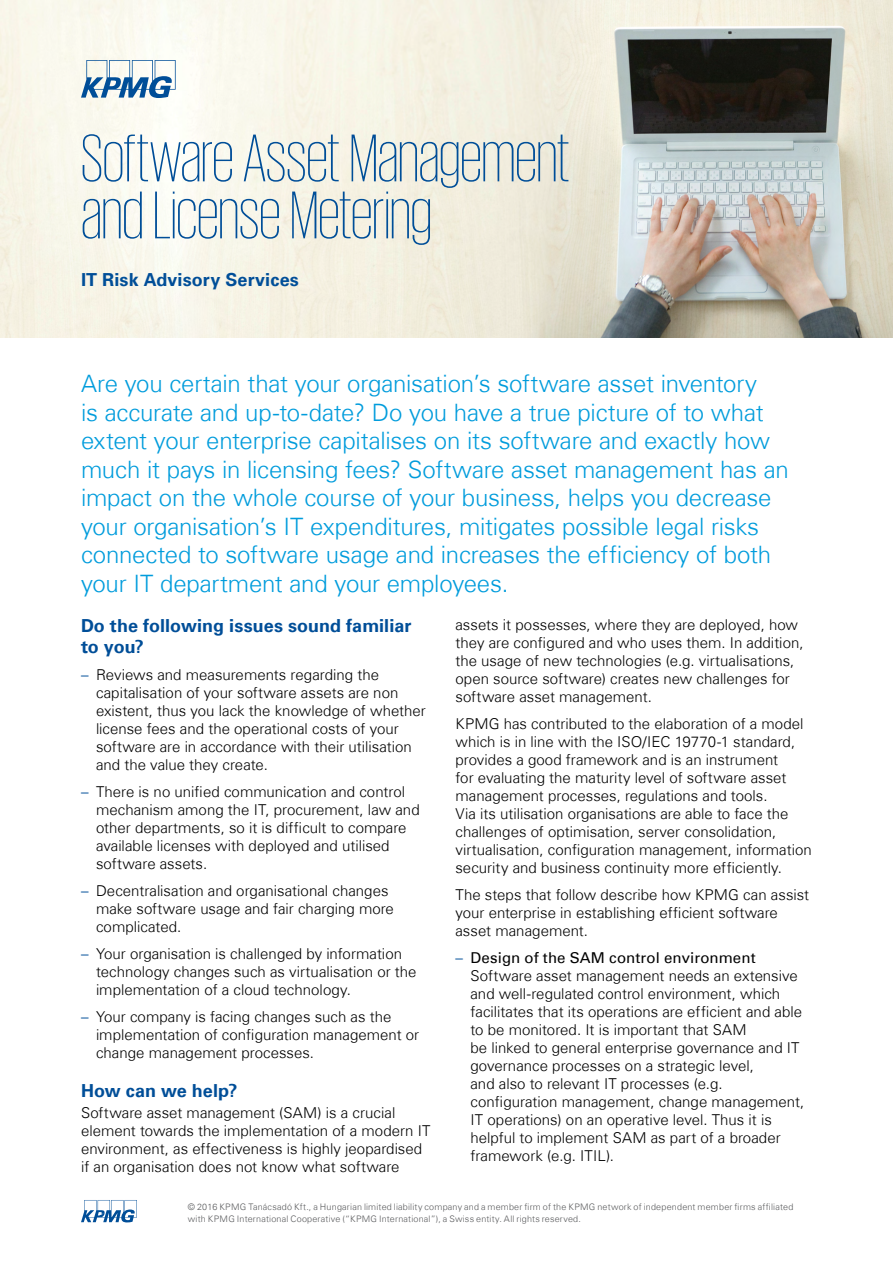
<style>
.page{position:relative;width:893px;height:1263px;background:#fff}
.page>*{position:absolute;margin:0;border:0;box-sizing:border-box;transform-origin:0 0}
.t1{font:200 69px/57px "KPMG";letter-spacing:-.01em;color:#004e98}
.t2{font:300 24px/28.5px "Universfor KPMG";letter-spacing:-.01em;color:#009cdc}
.t3{font:700 18px/21px "Universfor KPMG";letter-spacing:.005em;color:#004e98}
.t4{font:300 15px/18px "Universfor KPMG";color:#000}
.t5{font:300 9px/12px "Universfor KPMG";letter-spacing:.02em;color:#58595b}
.s1{font-family:"Univers 45";color:#004e98}
.s2{font-weight:400}
</style>
<div class="page">
<img style="left:0;top:0;width:893px;height:338px">
<svg style="left:81px;top:60px;width:95px;height:38px"></svg>
<svg style="left:81px;top:1200px;width:56px;height:22px"></svg>
<h1 class="t1" style="left:81px;top:128px;width:490px">Software Asset Management and License Metering</h1>
<p class="t3" style="left:81px;top:270px;width:219px">IT Risk Advisory Services</p>
<p class="t2" style="left:81px;top:370px;width:709px">Are you certain that your organisation’s software asset inventory<br>is accurate and up-to-date? Do you have a true picture of to what extent your enterprise capitalises on its software and exactly how much it pays in licensing fees? Software asset management has an impact on the whole course of your business, helps you decrease your organisation’s IT expenditures, mitigates possible legal risks connected to software usage and increases the efficiency of both your IT department and your employees.</p>
<p class="t3" style="left:81px;top:615px;width:332px">Do the following issues sound familiar to you?</p>
<p class="t4" style="left:96px;top:665px;width:331px;text-indent:-15px"><span class="s1">–</span> Reviews and measurements regarding the capitalisation of your software assets are non existent, thus you lack the knowledge of whether license fees and the operational costs of your software are in accordance with their utilisation and the value they create.</p>
<p class="t4" style="left:96px;top:782px;width:325px;text-indent:-15px"><span class="s1">–</span> There is no unified communication and control mechanism among the IT, procurement, law and other departments, so it is difficult to compare available licenses with deployed and utilised software assets.</p>
<p class="t4" style="left:96px;top:881px;width:299px;text-indent:-15px"><span class="s1">–</span> Decentralisation and organisational changes make software usage and fair charging more complicated.</p>
<p class="t4" style="left:96px;top:944px;width:322px;text-indent:-15px"><span class="s1">–</span> Your organisation is challenged by information technology changes such as virtualisation or the implementation of a cloud technology.</p>
<p class="t4" style="left:96px;top:1007px;width:325px;text-indent:-15px"><span class="s1">–</span> Your company is facing changes such as the implementation of configuration management or change management processes.</p>
<p class="t3" style="left:81px;top:1080px;width:158px">How can we help?</p>
<p class="t4" style="left:81px;top:1103px;width:351px">Software asset management (SAM) is a crucial element towards the implementation of a modern IT environment, as effectiveness is highly jeopardised if an organisation does not know what software</p>
<p class="t4" style="left:455px;top:615px;width:350px">assets it possesses, where they are deployed, how they are configured and who uses them. In addition, the usage of new technologies (e.g. virtualisations, open source software) creates new challenges for software asset management.</p>
<p class="t4" style="left:455px;top:714px;width:358px">KPMG has contributed to the elaboration of a model which is in line with the ISO/IEC 19770-1 standard, provides a good framework and is an instrument<br>for evaluating the maturity level of software asset management processes, regulations and tools.<br>Via its utilisation organisations are able to face the challenges of optimisation, server consolidation, virtualisation, configuration management, information security and business continuity more efficiently.</p>
<p class="t4" style="left:455px;top:885px;width:355px">The steps that follow describe how KPMG can assist your enterprise in establishing efficient software asset management.</p>
<p class="t4" style="left:470px;top:948px;width:335px;text-indent:-15px"><span class="s1">–</span> <span class="s2">Design of the SAM control environment </span>Software asset management needs an extensive and well-regulated control environment, which facilitates that its operations are efficient and able to be monitored. It is important that SAM<br>be linked to general enterprise governance and IT governance processes on a strategic level,<br>and also to relevant IT processes (e.g. configuration management, change management, IT operations) on an operative level. Thus it is helpful to implement SAM as part of a broader framework (e.g. ITIL).</p>
<p class="t5" style="left:188px;top:1201px;width:607px">© 2016 KPMG Tanácsadó Kft., a Hungarian limited liability company and a member firm of the KPMG network of independent member firms affiliated with KPMG International Cooperative (“KPMG International”), a Swiss entity. All rights reserved.</p>
</div>
